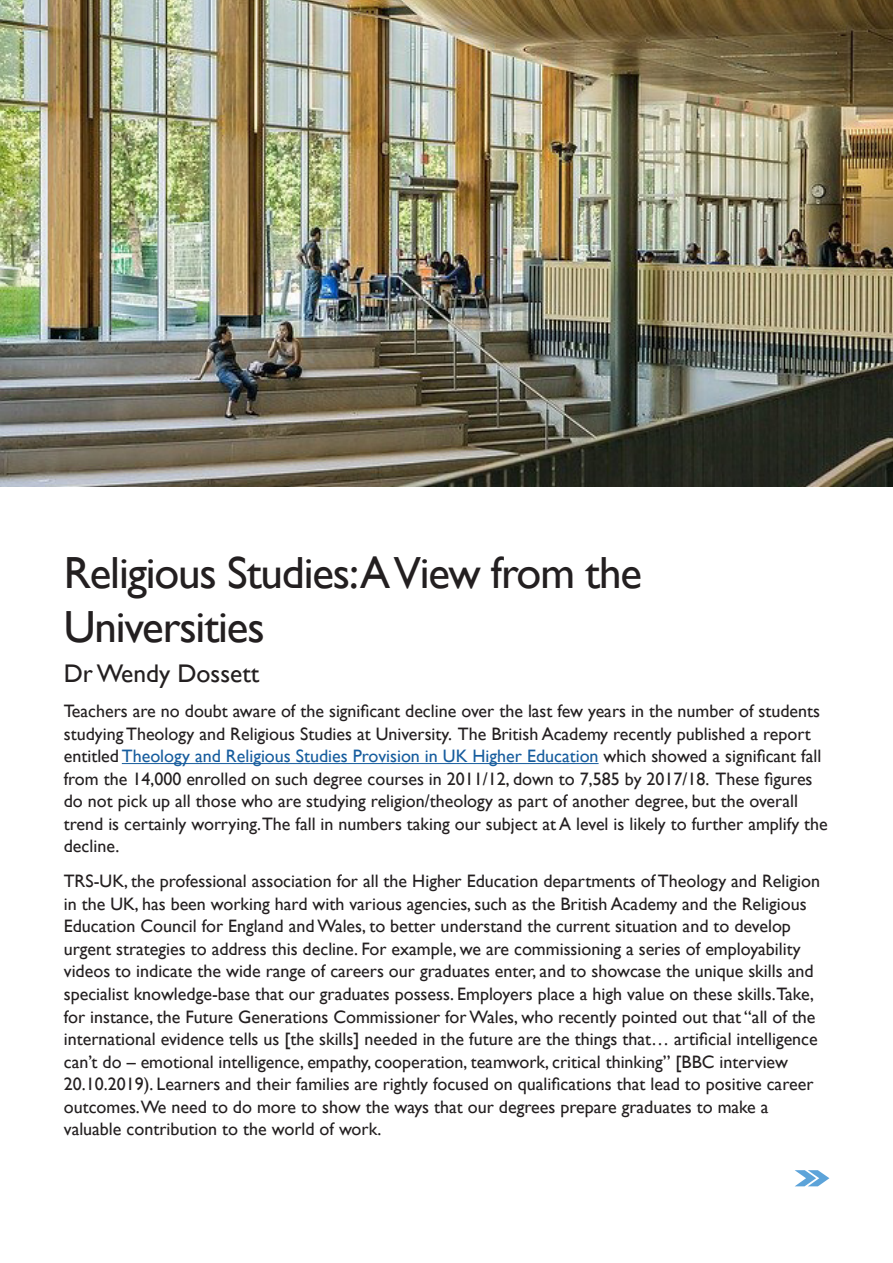
<style>
.page{position:relative;width:893px;height:1263px;background:#fff}
.page>*{position:absolute;margin:0;border:0;box-sizing:border-box;transform-origin:0 0}
.t1{font:54px "Bodoni MT Black";color:#5ca3d9}
.Page_Header{font:45px/54px "Gill Sans";letter-spacing:-.025em;color:#231f20}
.Subheading_2{font:25.5px "Gill Sans";color:#231f20}
.paragraph_text{font:18px/22.5px "Gill Sans";color:#231f20}
.s1{color:#175d9e}
</style>
<div class="page">
<img style="left:0;top:0;width:893px;height:487px">
<hr style="left:122px;top:763px;width:477px;height:1px;background:#175d9e">
<p class="Page_Header" style="left:64px;top:547px;width:580px">Religious Studies:A View from the<br>Universities</p>
<p class="Subheading_2" style="left:64px;top:658px;width:197px">Dr Wendy Dossett</p>
<p class="paragraph_text" style="left:64px;top:700px;width:766px">Teachers are no doubt aware of the significant decline over the last few years in the number of students studying Theology and Religious Studies at University. The British Academy recently published a report entitled <span class="s1">Theology and Religious Studies Provision in UK Higher Education</span> which showed a significant fall from the 14,000 enrolled on such degree courses in 2011/12, down to 7,585 by 2017/18. These figures do not pick up all those who are studying religion/theology as part of another degree, but the overall trend is certainly worrying.The fall in numbers taking our subject at A level is likely to further amplify the decline.</p>
<p class="paragraph_text" style="left:64px;top:870px;width:758px">TRS-UK, the professional association for all the Higher Education departments of Theology and Religion in the UK, has been working hard with various agencies, such as the British Academy and the Religious Education Council for England and Wales, to better understand the current situation and to develop urgent strategies to address this decline. For example, we are commissioning a series of employability videos to indicate the wide range of careers our graduates enter, and to showcase the unique skills and specialist knowledge-base that our graduates possess. Employers place a high value on these skills.Take, for instance, the Future Generations Commissioner for Wales, who recently pointed out that “all of the international evidence tells us [the skills] needed in the future are the things that… artificial intelligence can’t do – emotional intelligence, empathy, cooperation, teamwork, critical thinking” [BBC interview 20.10.2019). Learners and their families are rightly focused on qualifications that lead to positive career outcomes.We need to do more to show the ways that our degrees prepare graduates to make a valuable contribution to the world of work.</p>
<h1 class="t1" style="left:793px;top:1141px;width:40px">»</h1>
</div>
